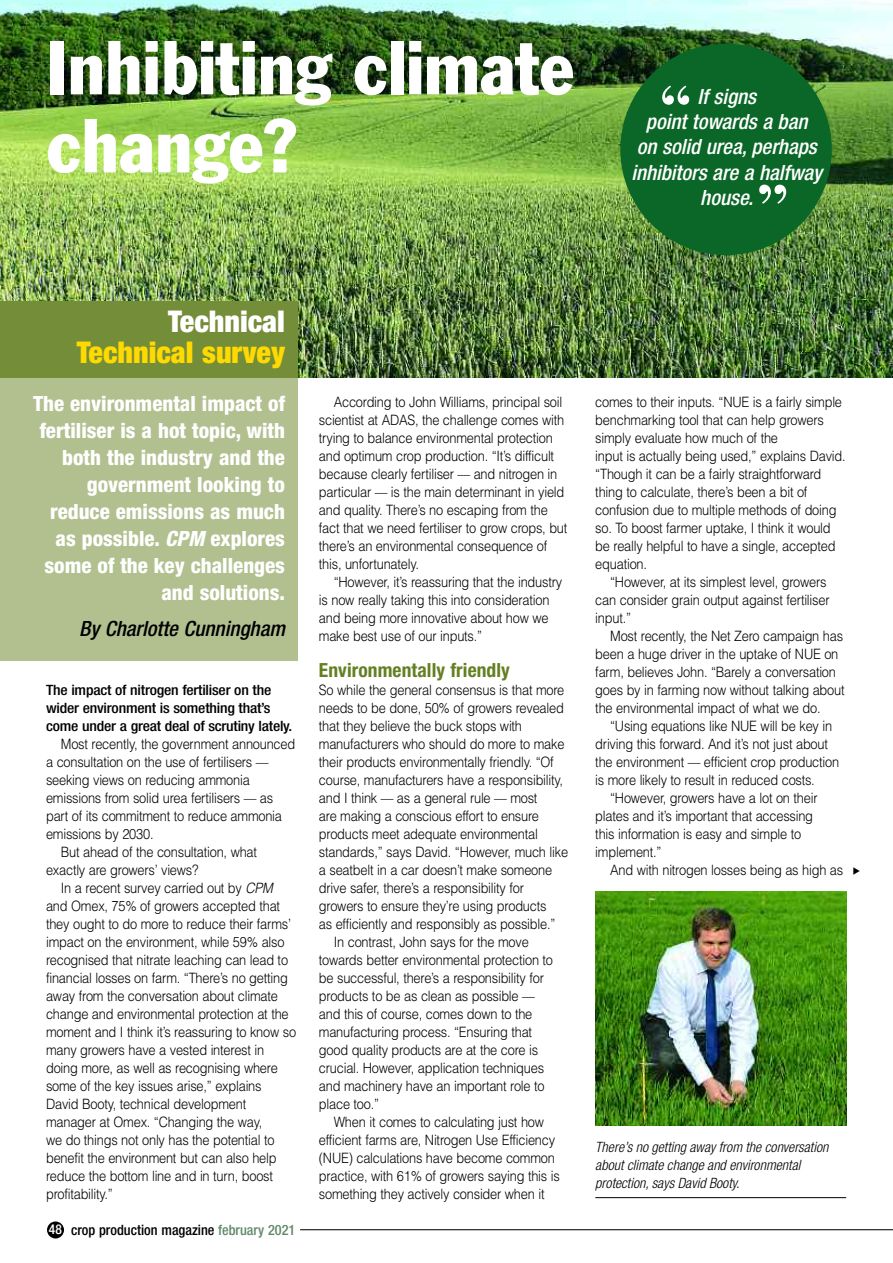
<style>
.page{position:relative;width:893px;height:1263px;background:#fff}
.page>*{position:absolute;margin:0;border:0;box-sizing:border-box;transform-origin:0 0}
.t1{font:condensed 75px/78px "Franklin Gothic";color:#fff}
.t2{font:700 58.95px "Bodoni BT";color:#fff}
.t3{font:900 condensed 30px "Helvetica Neue";color:#ffd902}
.t4{font:900 condensed 30px "Helvetica Neue";color:#fff}
.t5{font:800 condensed 21px/27px "Helvetica Neue";color:#fff;text-align:right}
.t6{font:italic 500 condensed 21px/25.2px "Helvetica Neue";color:#fff;text-align:center}
.t7{font:italic 500 condensed 21px "Helvetica Neue";color:#000}
.t8{font:700 condensed 19.5px "Helvetica Neue";letter-spacing:.005em;color:#648022}
.t9{font:300 14.25px/18px "Helvetica";letter-spacing:-.015em;color:#000;scale:.9 1}
.t10{font:500 condensed 14.25px/18px "Helvetica Neue";letter-spacing:-.015em;color:#000;scale:1.1 1}
.t11{font:italic 300 condensed 14.25px/18px "Helvetica Neue";color:#000}
.t12{font:500 condensed 14.25px "Helvetica Neue";letter-spacing:-.015em;color:#000}
.s1{font-style:italic}
.s2{font-size:13.5px;color:#fff}
.s3{color:#60896c}
</style>
<div class="page">
<img style="left:0;top:0;width:893px;height:377px">
<div style="left:0;top:376px;width:298px;height:284px;background:#b2c090"></div>
<div style="left:0;top:301px;width:298px;height:77px;background:#748d38"></div>
<hr style="left:595px;top:1197px;width:251px;height:1px;background:#000">
<img style="left:595px;top:892px;width:251px;height:234px">
<div style="left:620px;top:44px;width:212px;height:211px;background:#0a6727;border-radius:50%"></div>
<div style="left:47px;top:1221px;width:17px;height:17px;background:#000;border-radius:50%"></div>
<hr style="left:300px;top:1229px;width:593px;height:1px;background:#000">
<h1 class="t1" style="left:47px;top:34px;width:529px">Inhibiting climate change?</h1>
<h2 class="t2" style="left:659px;top:86px;width:35px">“</h2>
<h3 class="t6" style="left:631px;top:86px;width:192px">If signs<br>point towards a ban<br>on solid urea, perhaps inhibitors are a halfway house.</h3>
<h2 class="t2" style="left:756px;top:185px;width:35px">”</h2>
<h3 class="t4" style="left:168px;top:310px;width:118px">Technical</h3>
<h3 class="t3" style="left:77px;top:342px;width:209px">Technical survey</h3>
<h3 class="t5" style="left:33px;top:392px;width:253px">The environmental impact of fertiliser is a hot topic, with both the industry and the government looking to reduce emissions as much as possible. <span class="s1">CPM</span> explores some of the key challenges and solutions.</h3>
<h3 class="t7" style="left:79px;top:621px;width:207px">By Charlotte Cunningham</h3>
<p class="t10" style="left:46px;top:682px;width:225px">The impact of nitrogen fertiliser on the wider environment is something that’s come under a great deal of scrutiny lately.</p>
<p class="t9" style="left:61px;top:735px;width:262px">Most recently, the government announced</p>
<p class="t9" style="left:46px;top:753px;width:249px">a consultation on the use of fertilisers ––</p>
<p class="t9" style="left:46px;top:771px;width:228px">seeking views on reducing ammonia</p>
<p class="t9" style="left:46px;top:789px;width:254px">emissions from solid urea fertilisers –– as</p>
<p class="t9" style="left:46px;top:807px;width:264px">part of its commitment to reduce ammonia</p>
<p class="t9" style="left:46px;top:825px;width:121px">emissions by 2030.</p>
<p class="t9" style="left:61px;top:843px;width:219px">But ahead of the consultation, what</p>
<p class="t9" style="left:46px;top:861px;width:171px">exactly are growers’ views?</p>
<p class="t9" style="left:61px;top:879px;width:237px">In a recent survey carried out by <span class="s1">CPM</span></p>
<p class="t9" style="left:46px;top:897px;width:262px">and Omex, 75% of growers accepted that</p>
<p class="t9" style="left:46px;top:915px;width:274px">they ought to do more to reduce their farms’</p>
<p class="t9" style="left:46px;top:933px;width:266px">impact on the environment, while 59% also</p>
<p class="t9" style="left:46px;top:951px;width:270px">recognised that nitrate leaching can lead to</p>
<p class="t9" style="left:46px;top:969px;width:270px">financial losses on farm. “There’s no getting</p>
<p class="t9" style="left:46px;top:987px;width:259px">away from the conversation about climate</p>
<p class="t9" style="left:46px;top:1005px;width:271px">change and environmental protection at the</p>
<p class="t9" style="left:46px;top:1023px;width:279px">moment and I think it’s reassuring to know so</p>
<p class="t9" style="left:46px;top:1041px;width:244px">many growers have a vested interest in</p>
<p class="t9" style="left:46px;top:1059px;width:259px">doing more, as well as recognising where</p>
<p class="t9" style="left:46px;top:1077px;width:241px">some of the key issues arise,” explains</p>
<p class="t9" style="left:46px;top:1095px;width:224px">David Booty, technical development</p>
<p class="t9" style="left:46px;top:1113px;width:242px">manager at Omex. “Changing the way,</p>
<p class="t9" style="left:46px;top:1131px;width:255px">we do things not only has the potential to</p>
<p class="t9" style="left:46px;top:1149px;width:258px">benefit the environment but can also help</p>
<p class="t9" style="left:46px;top:1167px;width:254px">reduce the bottom line and in turn, boost</p>
<p class="t9" style="left:46px;top:1185px;width:76px">profitability.”</p>
<p class="t12" style="left:49px;top:1225px;width:248px"><span class="s2">48</span> crop production magazine <span class="s3">february 2021</span></p>
<p class="t9" style="left:319px;top:393px;width:278px;text-indent:15px">According to John Williams, principal soil scientist at ADAS, the challenge comes with trying to balance environmental protection and optimum crop production. “It’s difficult because clearly fertiliser –– and nitrogen in particular –– is the main determinant in yield and quality. There’s no escaping from the fact that we need fertiliser to grow crops, but there’s an environmental consequence of this, unfortunately.</p>
<p class="t9" style="left:319px;top:573px;width:272px;text-indent:15px">“However, it’s reassuring that the industry is now really taking this into consideration and being more innovative about how we make best use of our inputs.”</p>
<h3 class="t8" style="left:319px;top:663px;width:193px">Environmentally friendly</h3>
<p class="t9" style="left:319px;top:681px;width:274px">So while the general consensus is that more</p>
<p class="t9" style="left:319px;top:699px;width:274px">needs to be done, 50% of growers revealed</p>
<p class="t9" style="left:319px;top:717px;width:227px">that they believe the buck stops with</p>
<p class="t9" style="left:319px;top:735px;width:274px">manufacturers who should do more to make</p>
<p class="t9" style="left:319px;top:753px;width:262px">their products environmentally friendly. “Of</p>
<p class="t9" style="left:319px;top:771px;width:273px">course, manufacturers have a responsibility,</p>
<p class="t9" style="left:319px;top:789px;width:244px">and I think –– as a general rule –– most</p>
<p class="t9" style="left:319px;top:807px;width:246px">are making a conscious effort to ensure</p>
<p class="t9" style="left:319px;top:825px;width:245px">products meet adequate environmental</p>
<p class="t9" style="left:319px;top:843px;width:278px">standards,” says David. “However, much like</p>
<p class="t9" style="left:319px;top:861px;width:261px">a seatbelt in a car doesn’t make someone</p>
<p class="t9" style="left:319px;top:879px;width:229px">drive safer, there’s a responsibility for</p>
<p class="t9" style="left:319px;top:897px;width:254px">growers to ensure they’re using products</p>
<p class="t9" style="left:319px;top:915px;width:264px">as efficiently and responsibly as possible.”</p>
<p class="t9" style="left:334px;top:933px;width:218px">In contrast, John says for the move</p>
<p class="t9" style="left:319px;top:951px;width:262px">towards better environmental protection to</p>
<p class="t9" style="left:319px;top:969px;width:252px">be successful, there’s a responsibility for</p>
<p class="t9" style="left:319px;top:987px;width:241px">products to be as clean as possible ––</p>
<p class="t9" style="left:319px;top:1005px;width:239px">and this of course, comes down to the</p>
<p class="t9" style="left:319px;top:1023px;width:238px">manufacturing process. “Ensuring that</p>
<p class="t9" style="left:319px;top:1041px;width:245px">good quality products are at the core is</p>
<p class="t9" style="left:319px;top:1059px;width:252px">crucial. However, application techniques</p>
<p class="t9" style="left:319px;top:1077px;width:252px">and machinery have an important role to</p>
<p class="t9" style="left:319px;top:1095px;width:68px">place too.”</p>
<p class="t9" style="left:334px;top:1113px;width:235px">When it comes to calculating just how</p>
<p class="t9" style="left:319px;top:1131px;width:264px">efficient farms are, Nitrogen Use Efficiency</p>
<p class="t9" style="left:319px;top:1149px;width:264px">(NUE) calculations have become common</p>
<p class="t9" style="left:319px;top:1167px;width:269px">practice, with 61% of growers saying this is</p>
<p class="t9" style="left:319px;top:1185px;width:252px">something they actively consider when it</p>
<p class="t9" style="left:595px;top:393px;width:280px">comes to their inputs. “NUE is a fairly simple benchmarking tool that can help growers simply evaluate how much of the<br>input is actually being used,” explains David. “Though it can be a fairly straightforward thing to calculate, there’s been a bit of confusion due to multiple methods of doing so. To boost farmer uptake, I think it would be really helpful to have a single, accepted equation.</p>
<p class="t9" style="left:595px;top:573px;width:262px;text-indent:15px">“However, at its simplest level, growers can consider grain output against fertiliser input.”</p>
<p class="t9" style="left:595px;top:627px;width:278px;text-indent:15px">Most recently, the Net Zero campaign has been a huge driver in the uptake of NUE on farm, believes John. “Barely a conversation goes by in farming now without talking about the environmental impact of what we do.</p>
<p class="t9" style="left:610px;top:717px;width:248px">“Using equations like NUE will be key in</p>
<p class="t9" style="left:595px;top:735px;width:260px">driving this forward. And it’s not just about</p>
<p class="t9" style="left:595px;top:753px;width:272px">the environment –– efficient crop production</p>
<p class="t9" style="left:595px;top:771px;width:245px">is more likely to result in reduced costs.</p>
<p class="t9" style="left:610px;top:789px;width:232px">“However, growers have a lot on their</p>
<p class="t9" style="left:595px;top:807px;width:244px">plates and it’s important that accessing</p>
<p class="t9" style="left:595px;top:825px;width:230px">this information is easy and simple to</p>
<p class="t9" style="left:595px;top:843px;width:75px">implement.”</p>
<p class="t9" style="left:610px;top:861px;width:260px">And with nitrogen losses being as high as</p>
<p class="t11" style="left:595px;top:1139px;width:235px">There’s no getting away from the conversation about climate change and environmental protection, says David Booty.</p>
</div>
